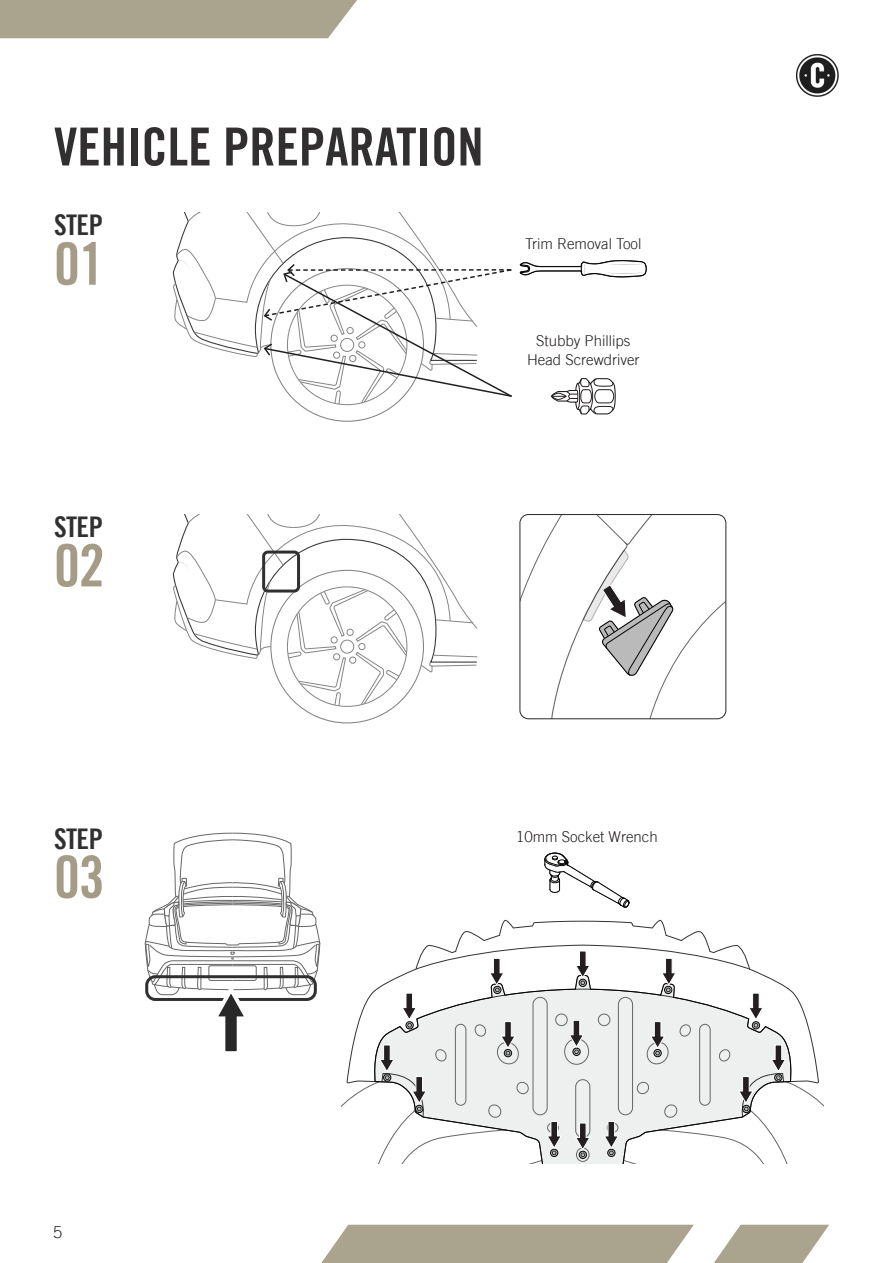
<style>
.page{position:relative;width:893px;height:1263px;background:#fff}
.page>*{position:absolute;margin:0;border:0;box-sizing:border-box;transform-origin:0 0}
.t1{font:58.5px "Trade Gothic LT Bold Cond Twenty";color:#a49c87}
.Titles{font:52.5px "Trade Gothic LT Bold Cond Twenty";color:#312f30}
.t2{font:28.5px "Trade Gothic LT Bold Cond Twenty";letter-spacing:-.02em;color:#312f30}
.t3{font:300 16.5px "Trade Gothic LT";color:#231f20}
.Body__General{font:300 15px/19.5px "Trade Gothic LT";color:#231f20;text-align:center}
</style>
<div class="page">
<svg style="left:321px;top:1225px;width:373px;height:38px"></svg>
<svg style="left:714px;top:1225px;width:115px;height:38px"></svg>
<div style="left:0;top:0;width:357px;height:38px;background:#aaa38e"></div>
<img style="left:796px;top:54px;width:43px;height:43px">
<svg style="left:173px;top:514px;width:305px;height:192px"></svg>
<svg style="left:520px;top:260px;width:127px;height:17px"></svg>
<svg style="left:545px;top:853px;width:84px;height:54px"></svg>
<svg style="left:144px;top:832px;width:177px;height:220px"></svg>
<div style="left:262px;top:551px;width:38px;height:41px;border:3px solid #312f30;border-radius:4px"></div>
<svg style="left:173px;top:213px;width:339px;height:191px"></svg>
<svg style="left:457px;top:919px;width:252px;height:26px"></svg>
<svg style="left:342px;top:945px;width:482px;height:219px"></svg>
<svg style="left:551px;top:378px;width:65px;height:37px"></svg>
<svg style="left:520px;top:514px;width:206px;height:205px"></svg>
<p class="Titles" style="left:54px;top:115px;width:431px">VEHICLE PREPARATION</p>
<p class="t2" style="left:54px;top:208px;width:50px">STEP</p>
<p class="t1" style="left:54px;top:228px;width:52px">01</p>
<p class="Body__General" style="left:525px;top:234px;width:118px">Trim Removal Tool</p>
<p class="Body__General" style="left:527px;top:330px;width:114px">Stubby Phillips<br>Head Screwdriver</p>
<p class="t2" style="left:54px;top:510px;width:50px">STEP</p>
<p class="t1" style="left:54px;top:530px;width:52px">02</p>
<p class="t2" style="left:54px;top:821px;width:50px">STEP</p>
<p class="t1" style="left:54px;top:841px;width:52px">03</p>
<p class="Body__General" style="left:516px;top:826px;width:143px">10mm Socket Wrench</p>
<p class="t3" style="left:53px;top:1222px;width:11px">5</p>
</div>
